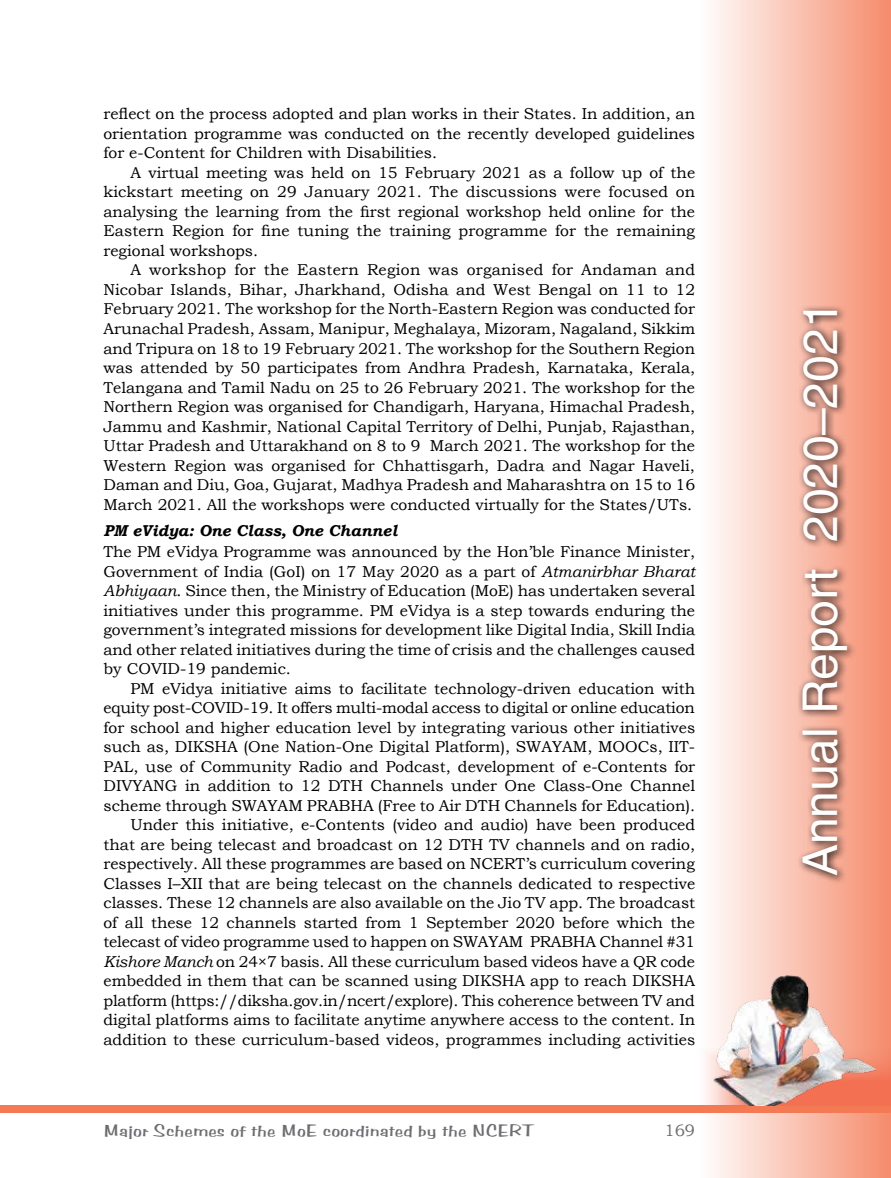
<style>
.page{position:relative;width:891px;height:1178px;background:#fff}
.page>*{position:absolute;margin:0;border:0;box-sizing:border-box;transform-origin:0 0}
.t1{font:48px "Helvetica LT Std";color:#fff}
.t2{font:16.5px "Benguiat Frisky";color:#6d6e71;scale:1.4 1}
.t3{font:16.5px "Bookman Old Style";color:#6d6e71}
.t4{font:15.75px/21px "Bookman Old Style";color:#000}
.t5{font:15.75px "Bookman Old Style";letter-spacing:.02em;color:#000}
.s1{font-weight:700;font-style:italic}
.s2{font-style:italic}
</style>
<div class="page">
<div style="left:699px;top:0;width:192px;height:1177px;background:linear-gradient(to right,#fefefe,#f58c6c)"></div>
<div style="left:0;top:1105px;width:891px;height:7px;background:#f47a55"></div>
<div style="left:797px;top:304px;width:60px;height:580px;background:#000;opacity:.95"></div>
<svg style="left:699px;top:1044px;width:192px;height:61px"></svg>
<img style="left:710px;top:973px;width:168px;height:132px">
<p class="t4" style="left:104px;top:103px;width:593px">reflect on the process adopted and plan works in their States. In addition, an</p>
<p class="t4" style="left:104px;top:123px;width:593px">orientation programme was conducted on the recently developed guidelines</p>
<p class="t4" style="left:104px;top:142px;width:335px">for e-Content for Children with Disabilities.</p>
<p class="t4" style="left:130px;top:162px;width:566px">A virtual meeting was held on 15 February 2021 as a follow up of the</p>
<p class="t4" style="left:104px;top:181px;width:593px">kickstart meeting on 29 January 2021. The discussions were focused on</p>
<p class="t4" style="left:104px;top:201px;width:593px">analysing the learning from the first regional workshop held online for the</p>
<p class="t4" style="left:104px;top:220px;width:593px">Eastern Region for fine tuning the training programme for the remaining</p>
<p class="t4" style="left:104px;top:240px;width:156px">regional workshops.</p>
<p class="t5" style="left:130px;top:260px;width:566px">A workshop for the Eastern Region was organised for Andaman and</p>
<p class="t4" style="left:104px;top:279px;width:593px">Nicobar Islands, Bihar, Jharkhand, Odisha and West Bengal on 11 to 12</p>
<p class="t4" style="left:104px;top:298px;width:593px">February 2021. The workshop for the North-Eastern Region was conducted for</p>
<p class="t4" style="left:104px;top:318px;width:593px">Arunachal Pradesh, Assam, Manipur, Meghalaya, Mizoram, Nagaland, Sikkim</p>
<p class="t4" style="left:104px;top:337px;width:593px">and Tripura on 18 to 19 February 2021. The workshop for the Southern Region</p>
<p class="t4" style="left:104px;top:357px;width:593px">was attended by 50 participates from Andhra Pradesh, Karnataka, Kerala,</p>
<p class="t4" style="left:104px;top:376px;width:593px">Telangana and Tamil Nadu on 25 to 26 February 2021. The workshop for the</p>
<p class="t4" style="left:104px;top:396px;width:593px">Northern Region was organised for Chandigarh, Haryana, Himachal Pradesh,</p>
<p class="t4" style="left:104px;top:415px;width:593px">Jammu and Kashmir, National Capital Territory of Delhi, Punjab, Rajasthan,</p>
<p class="t4" style="left:104px;top:435px;width:593px">Uttar Pradesh and Uttarakhand on 8 to 9 March 2021. The workshop for the</p>
<p class="t4" style="left:104px;top:454px;width:593px">Western Region was organised for Chhattisgarh, Dadra and Nagar Haveli,</p>
<p class="t4" style="left:104px;top:474px;width:593px">Daman and Diu, Goa, Gujarat, Madhya Pradesh and Maharashtra on 15 to 16</p>
<p class="t4" style="left:104px;top:493px;width:590px">March 2021. All the workshops were conducted virtually for the States/UTs.</p>
<p class="t4" style="left:104px;top:520px;width:593px"><span class="s1">PM eVidya: One Class, One Channel<br></span>The PM eVidya Programme was announced by the Hon’ble Finance Minister,</p>
<p class="t4" style="left:104px;top:560px;width:593px">Government of India (GoI) on 17 May 2020 as a part of <span class="s2">Atmanirbhar Bharat</span></p>
<p class="t4" style="left:104px;top:580px;width:593px"><span class="s2">Abhiyaan</span>. Since then, the Ministry of Education (MoE) has undertaken several</p>
<p class="t4" style="left:104px;top:599px;width:593px">initiatives under this programme. PM eVidya is a step towards enduring the</p>
<p class="t4" style="left:104px;top:619px;width:593px">government’s integrated missions for development like Digital India, Skill India</p>
<p class="t4" style="left:104px;top:638px;width:593px">and other related initiatives during the time of crisis and the challenges caused</p>
<p class="t4" style="left:104px;top:658px;width:189px">by COVID-19 pandemic.</p>
<p class="t4" style="left:130px;top:677px;width:566px">PM eVidya initiative aims to facilitate technology-driven education with</p>
<p class="t4" style="left:104px;top:697px;width:593px">equity post-COVID-19. It offers multi-modal access to digital or online education</p>
<p class="t4" style="left:104px;top:716px;width:593px">for school and higher education level by integrating various other initiatives</p>
<p class="t4" style="left:104px;top:736px;width:593px">such as, DIKSHA (One Nation-One Digital Platform), SWAYAM, MOOCs, IIT-</p>
<p class="t4" style="left:104px;top:755px;width:593px">PAL, use of Community Radio and Podcast, development of e-Contents for</p>
<p class="t4" style="left:104px;top:775px;width:593px">DIVYANG in addition to 12 DTH Channels under One Class-One Channel</p>
<p class="t4" style="left:104px;top:794px;width:593px">scheme through SWAYAM PRABHA (Free to Air DTH Channels for Education).</p>
<p class="t4" style="left:130px;top:814px;width:566px">Under this initiative, e-Contents (video and audio) have been produced</p>
<p class="t4" style="left:104px;top:833px;width:593px">that are being telecast and broadcast on 12 DTH TV channels and on radio,</p>
<p class="t4" style="left:104px;top:853px;width:593px">respectively. All these programmes are based on NCERT’s curriculum covering</p>
<p class="t4" style="left:104px;top:872px;width:593px">Classes I–XII that are being telecast on the channels dedicated to respective</p>
<p class="t4" style="left:104px;top:892px;width:593px">classes. These 12 channels are also available on the Jio TV app. The broadcast</p>
<p class="t4" style="left:104px;top:911px;width:593px">of all these 12 channels started from 1 September 2020 before which the</p>
<p class="t4" style="left:104px;top:931px;width:593px">telecast of video programme used to happen on SWAYAM PRABHA Channel #31</p>
<p class="t4" style="left:104px;top:950px;width:593px"><span class="s2">Kishore Manch</span> on 24×7 basis. All these curriculum based videos have a QR code</p>
<p class="t4" style="left:104px;top:970px;width:593px">embedded in them that can be scanned using DIKSHA app to reach DIKSHA</p>
<p class="t4" style="left:104px;top:989px;width:593px">platform (https://diksha.gov.in/ncert/explore). This coherence between TV and</p>
<p class="t4" style="left:104px;top:1009px;width:593px">digital platforms aims to facilitate anytime anywhere access to the content. In</p>
<p class="t4" style="left:104px;top:1028px;width:593px">addition to these curriculum-based videos, programmes including activities</p>
<p class="t2" style="left:104px;top:1119px;width:309px">Major Schemes of the MoE coordinated by the NCERT</p>
<p class="t3" style="left:665px;top:1119px;width:32px">169</p>
<h1 class="t1" style="left:792px;top:876px;width:576px;rotate:-90deg">Annual Report 2020–2021</h1>
</div>
